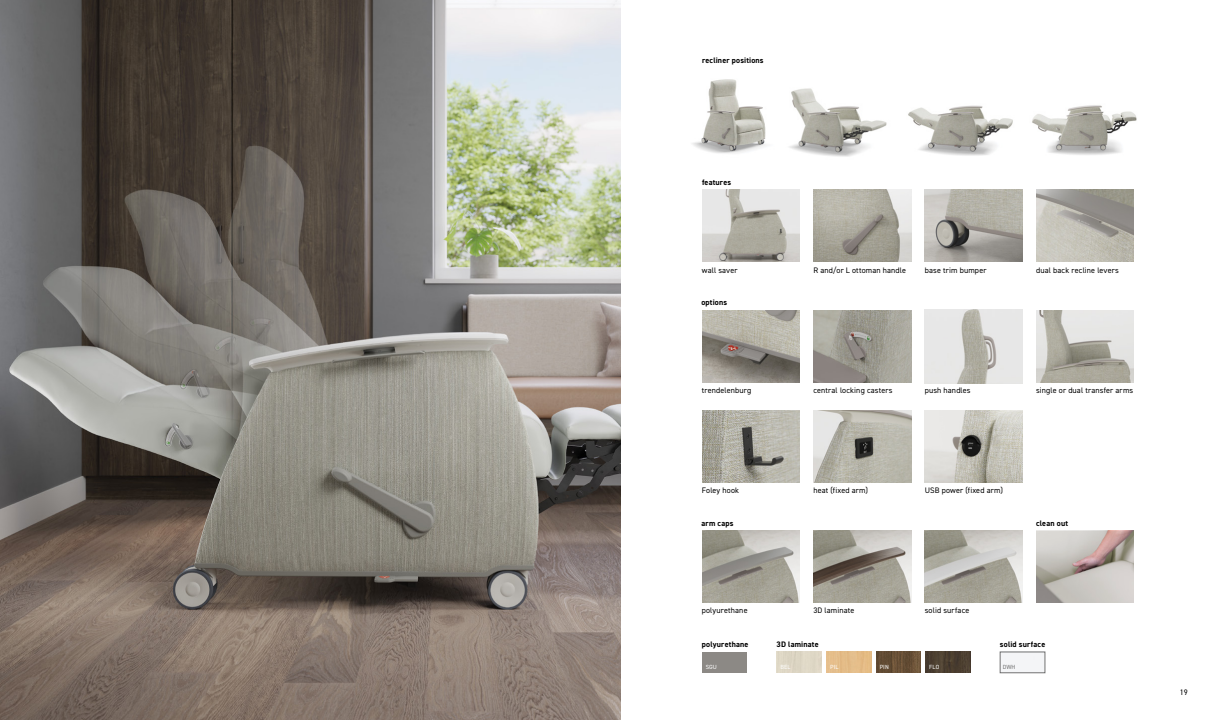
<style>
.page{position:relative;width:1224px;height:720px;background:#fff}
.page>*{position:absolute;margin:0;border:0;box-sizing:border-box;transform-origin:0 0}
.t1{font:8px "DIN2014";letter-spacing:.015em;color:#000}
.t2{font:700 8px "DIN2014";letter-spacing:.025em;color:#000}
.t3{font:6px "DIN2014";letter-spacing:.015em;color:#fff}
.t4{font:6px "DIN2014";color:#727272}
</style>
<div class="page">
<img style="left:0;top:0;width:621px;height:720px">
<img style="left:876px;top:652px;width:45px;height:21px">
<img style="left:777px;top:652px;width:45px;height:21px">
<img style="left:826px;top:652px;width:45px;height:21px">
<img style="left:926px;top:652px;width:44px;height:21px">
<img style="left:1036px;top:190px;width:98px;height:72px">
<img style="left:1036px;top:310px;width:98px;height:72px">
<img style="left:925px;top:310px;width:98px;height:74px">
<img style="left:813px;top:410px;width:98px;height:72px">
<img style="left:925px;top:410px;width:98px;height:72px">
<img style="left:702px;top:310px;width:98px;height:72px">
<img style="left:702px;top:410px;width:98px;height:72px">
<img style="left:813px;top:310px;width:98px;height:72px">
<img style="left:925px;top:190px;width:98px;height:72px">
<img style="left:813px;top:190px;width:98px;height:72px">
<img style="left:702px;top:190px;width:98px;height:72px">
<img style="left:692px;top:79px;width:74px;height:75px">
<img style="left:789px;top:88px;width:98px;height:69px">
<img style="left:908px;top:105px;width:229px;height:51px">
<img style="left:702px;top:531px;width:98px;height:72px">
<img style="left:813px;top:531px;width:98px;height:72px">
<img style="left:925px;top:531px;width:98px;height:72px">
<img style="left:1036px;top:531px;width:98px;height:72px">
<div style="left:702px;top:652px;width:45px;height:21px;background:#8c8985"></div>
<div style="left:1000px;top:652px;width:45px;height:21px;border:1px solid #727272"></div>
<p class="t2" style="left:702px;top:55px;width:63px">recliner positions</p>
<p class="t2" style="left:702px;top:177px;width:31px">features</p>
<p class="t1" style="left:702px;top:265px;width:37px">wall saver</p>
<p class="t1" style="left:813px;top:265px;width:94px">R and/or L ottoman handle</p>
<p class="t1" style="left:925px;top:265px;width:63px">base trim bumper</p>
<p class="t2" style="left:701px;top:297px;width:27px">options</p>
<p class="t1" style="left:1036px;top:265px;width:84px">dual back recline levers</p>
<p class="t1" style="left:813px;top:385px;width:81px">central locking casters</p>
<p class="t1" style="left:925px;top:385px;width:47px">push handles</p>
<p class="t1" style="left:702px;top:385px;width:51px">trendelenburg</p>
<p class="t1" style="left:1036px;top:385px;width:99px">single or dual transfer arms</p>
<p class="t1" style="left:702px;top:485px;width:39px">Foley hook</p>
<p class="t1" style="left:813px;top:485px;width:56px">heat (fixed arm)</p>
<p class="t1" style="left:925px;top:485px;width:80px">USB power (fixed arm)</p>
<p class="t2" style="left:701px;top:518px;width:34px">arm caps</p>
<p class="t2" style="left:1036px;top:518px;width:33px">clean out</p>
<p class="t1" style="left:702px;top:606px;width:47px">polyurethane</p>
<p class="t1" style="left:813px;top:606px;width:43px">3D laminate</p>
<p class="t1" style="left:925px;top:606px;width:46px">solid surface</p>
<p class="t2" style="left:702px;top:639px;width:48px">polyurethane</p>
<p class="t3" style="left:706px;top:664px;width:13px">SGU</p>
<p class="t2" style="left:777px;top:639px;width:44px">3D laminate</p>
<p class="t3" style="left:781px;top:664px;width:12px">BEL</p>
<p class="t3" style="left:830px;top:664px;width:10px">PIL</p>
<p class="t3" style="left:880px;top:664px;width:11px">PIN</p>
<p class="t3" style="left:929px;top:664px;width:12px">FLO</p>
<p class="t2" style="left:1000px;top:639px;width:47px">solid surface</p>
<p class="t4" style="left:1003px;top:664px;width:14px">DWH</p>
<p class="t1" style="left:1180px;top:687px;width:9px">19</p>
</div>
